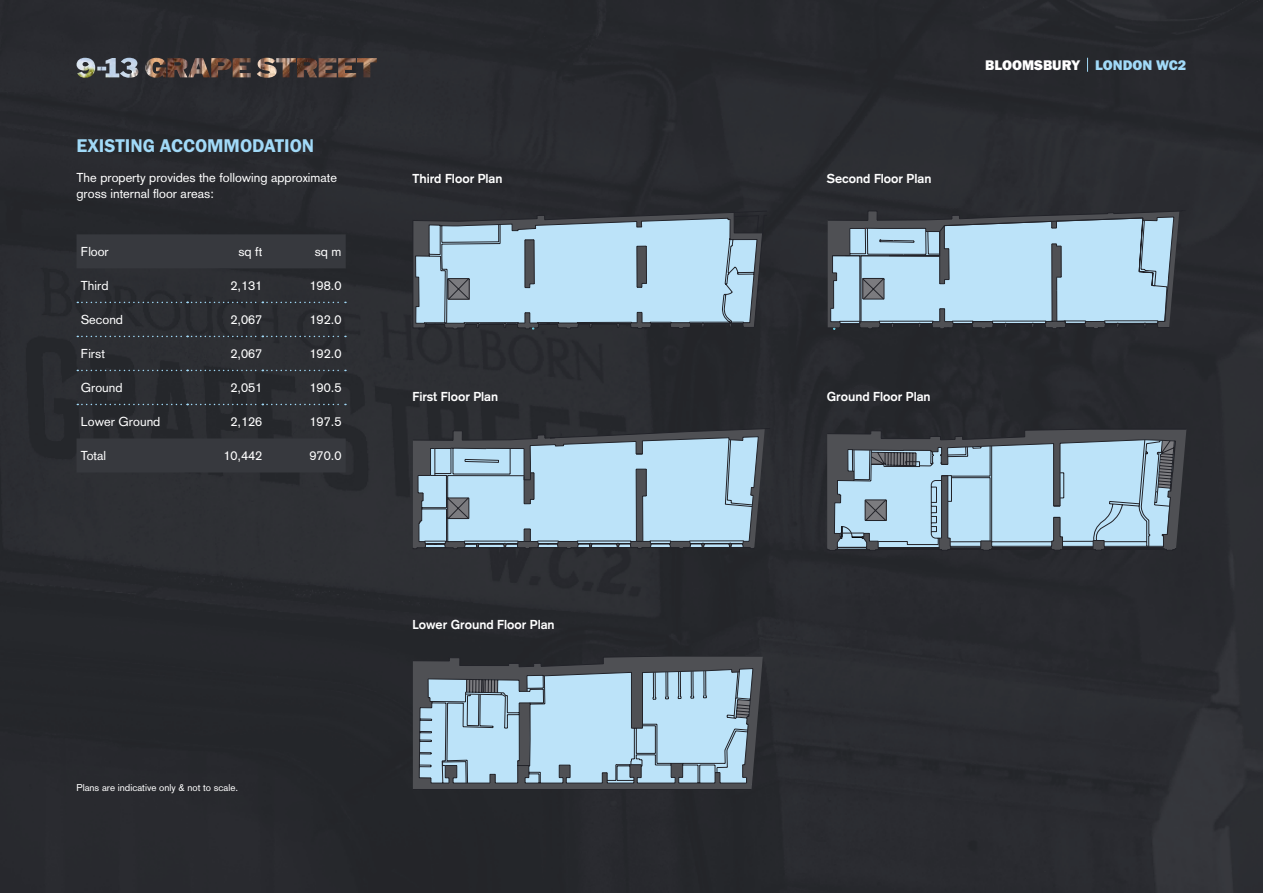
<style>
.page{position:relative;width:1263px;height:893px;background:#292a2f}
.page>*{position:absolute;margin:0;border:0;box-sizing:border-box;transform-origin:0 0}
.t1{font:600 19.05px "Franklin Got T";color:#a1daf8}
.t2{font:14.4px "Franklin Got T Heav";color:#fff}
.t3{font:12.75px/15.3px "Akzidenz Grotesk";color:#fff}
.t4{font:700 12.75px "Akzidenz Grotesk";color:#fff}
.t5{font:9.75px "Akzidenz Grotesk";color:#fff}
.s1{color:#a1daf8}
</style>
<div class="page">
<img style="left:77px;top:58px;width:300px;height:20px">
<svg style="left:1087px;top:58px;width:1px;height:14px"></svg>
<svg style="left:77px;top:234px;width:269px;height:238px;background:#2e3034"></svg>
<svg style="left:77px;top:302px;width:269px;height:1px"></svg>
<svg style="left:77px;top:336px;width:269px;height:1px"></svg>
<svg style="left:77px;top:370px;width:269px;height:1px"></svg>
<svg style="left:77px;top:404px;width:269px;height:1px"></svg>
<svg style="left:413px;top:211px;width:355px;height:158px"></svg>
<svg style="left:412px;top:212px;width:351px;height:157px;background:#7b919f"></svg>
<svg style="left:763px;top:428px;width:9px;height:121px"></svg>
<svg style="left:412px;top:428px;width:351px;height:159px;background:#7d92a1"></svg>
<svg style="left:412px;top:656px;width:352px;height:134px;background:#3d3f43"></svg>
<svg style="left:415px;top:656px;width:342px;height:129px;background:#93adbd"></svg>
<hr style="left:536px;top:656px;width:31px;height:1px;background:#222329">
<svg style="left:827px;top:211px;width:351px;height:158px;background:#798f9d"></svg>
<svg style="left:827px;top:428px;width:359px;height:123px;background:#8da6b6"></svg>
<h1 class="t1" style="left:77px;top:135px;width:239px">EXISTING ACCOMMODATION</h1>
<p class="t3" style="left:77px;top:170px;width:262px">The property provides the following approximate gross internal floor areas:</p>
<p class="t3" style="left:81px;top:244px;width:30px">Floor</p>
<p class="t3" style="left:238px;top:244px;width:25px">sq ft</p>
<p class="t3" style="left:315px;top:244px;width:28px">sq m</p>
<p class="t3" style="left:81px;top:278px;width:29px">Third</p>
<p class="t3" style="left:230px;top:278px;width:33px">2,131</p>
<p class="t3" style="left:310px;top:278px;width:33px">198.0</p>
<p class="t3" style="left:81px;top:312px;width:44px">Second</p>
<p class="t3" style="left:230px;top:312px;width:33px">2,067</p>
<p class="t3" style="left:310px;top:312px;width:33px">192.0</p>
<p class="t3" style="left:81px;top:346px;width:26px">First</p>
<p class="t3" style="left:230px;top:346px;width:33px">2,067</p>
<p class="t3" style="left:310px;top:346px;width:33px">192.0</p>
<p class="t3" style="left:81px;top:380px;width:43px">Ground</p>
<p class="t3" style="left:230px;top:380px;width:33px">2,051</p>
<p class="t3" style="left:310px;top:380px;width:33px">190.5</p>
<p class="t3" style="left:81px;top:414px;width:81px">Lower Ground</p>
<p class="t3" style="left:230px;top:414px;width:33px">2,126</p>
<p class="t3" style="left:310px;top:414px;width:33px">197.5</p>
<p class="t3" style="left:81px;top:448px;width:27px">Total</p>
<p class="t3" style="left:223px;top:448px;width:40px">10,442</p>
<p class="t3" style="left:310px;top:448px;width:33px">970.0</p>
<p class="t5" style="left:77px;top:782px;width:163px">Plans are indicative only &amp; not to scale.</p>
<p class="t4" style="left:412px;top:171px;width:92px">Third Floor Plan</p>
<p class="t4" style="left:412px;top:389px;width:87px">First Floor Plan</p>
<p class="t4" style="left:412px;top:617px;width:144px">Lower Ground Floor Plan</p>
<p class="t4" style="left:827px;top:171px;width:106px">Second Floor Plan</p>
<p class="t2" style="left:985px;top:57px;width:203px">BLOOMSBURY <span class="s1">LONDON WC2</span></p>
<p class="t4" style="left:827px;top:389px;width:105px">Ground Floor Plan</p>
</div>
